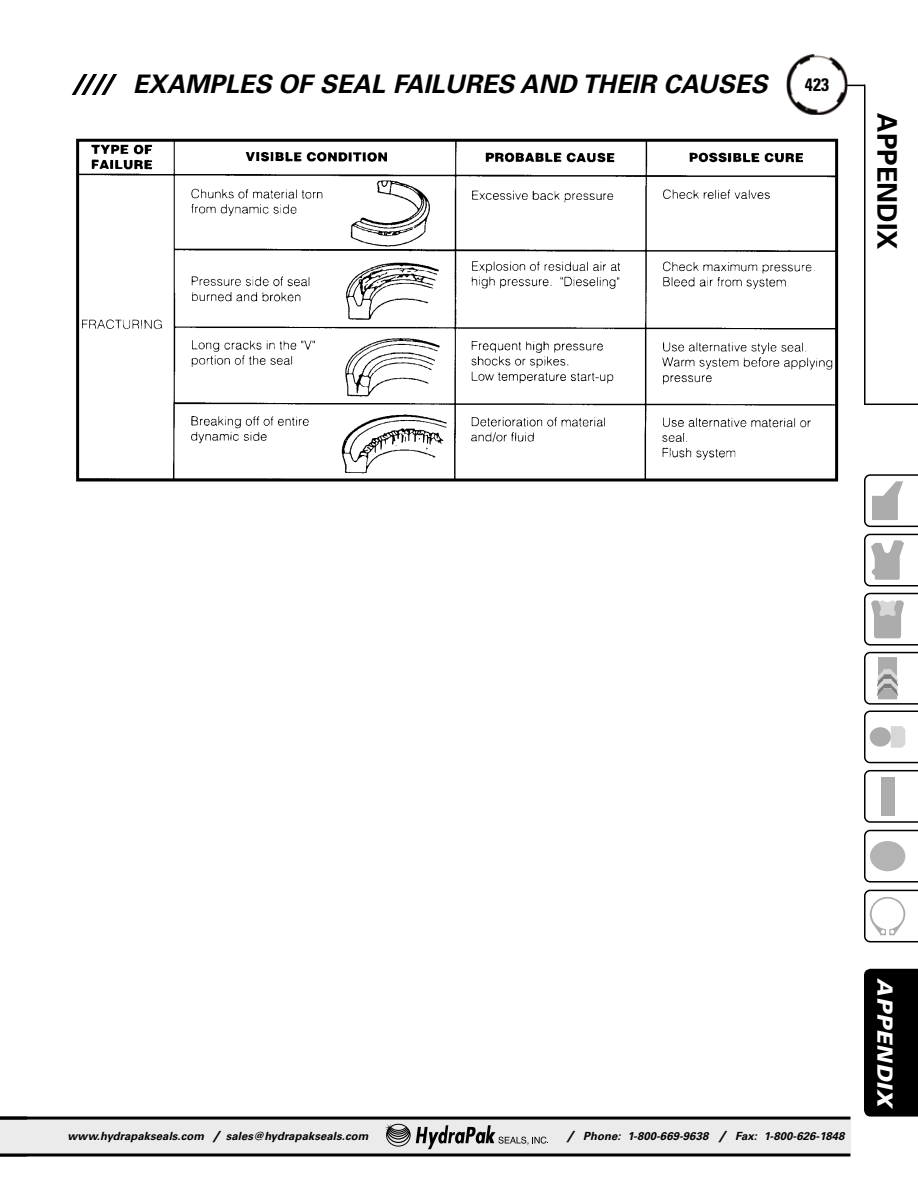
<style>
.page{position:relative;width:918px;height:1188px;background:#fff}
.page>*{position:absolute;margin:0;border:0;box-sizing:border-box;transform-origin:0 0}
.t1{font:700 27px "Univers LT Pro 65";color:#000}
.t2{font:italic 700 25.5px "Univers LT Pro 65";color:#000}
.t3{font:italic 900 21px "Univers LT Pro 75";color:#fff}
.t4{font:700 condensed 18px "Univers LT Pro";color:#000}
.t5{font:italic 700 11.25px "Univers LT Pro 65";letter-spacing:.01em;color:#000}
.s1{font-family:"Univers LT Pro";font-stretch:expanded;font-size:15px}
</style>
<div class="page">
<img style="left:80px;top:143px;width:754px;height:335px">
<div style="left:76px;top:139px;width:762px;height:343px;border:3px solid #000"></div>
<div style="left:0;top:1120px;width:850px;height:34px;background:#ebebeb"></div>
<hr style="left:0;top:1117px;width:850px;height:3px;background:#000">
<hr style="left:0;top:1154px;width:850px;height:2px;background:#000">
<svg style="left:385px;top:1123px;width:163px;height:26px"></svg>
<hr style="left:864px;top:85px;width:2px;height:320px;background:#000">
<hr style="left:865px;top:404px;width:53px;height:1px;background:#000">
<img style="left:786px;top:54px;width:62px;height:61px">
<svg style="left:846px;top:85px;width:18px;height:1px"></svg>
<div style="left:864px;top:969px;width:54px;height:148px;background:#000"></div>
<svg style="left:864px;top:711px;width:54px;height:52px"></svg>
<div style="left:870px;top:727px;width:21px;height:20px;background:#acacac;border-radius:50%"></div>
<svg style="left:864px;top:890px;width:54px;height:52px"></svg>
<svg style="left:864px;top:830px;width:54px;height:53px"></svg>
<div style="left:870px;top:841px;width:35px;height:30px;background:#b4b4b4;border-radius:50%"></div>
<svg style="left:864px;top:770px;width:54px;height:53px"></svg>
<div style="left:881px;top:777px;width:13px;height:39px;background:#acacac"></div>
<svg style="left:864px;top:593px;width:54px;height:53px"></svg>
<svg style="left:864px;top:652px;width:54px;height:53px"></svg>
<svg style="left:864px;top:534px;width:54px;height:52px"></svg>
<svg style="left:864px;top:474px;width:54px;height:53px"></svg>
<svg style="left:71px;top:74px;width:46px;height:21px"></svg>
<h2 class="t2" style="left:133px;top:69px;width:636px">EXAMPLES OF SEAL FAILURES AND THEIR CAUSES</h2>
<h3 class="t4" style="left:805px;top:73px;width:26px">423</h3>
<h1 class="t1" style="left:903px;top:113px;width:138px;rotate:90deg">appendix</h1>
<p class="t5" style="left:68px;top:1130px;width:302px">www.hydrapakseals.com <span class="s1">/</span> sales@hydrapakseals.com</p>
<p class="t5" style="left:566px;top:1130px;width:280px"><span class="s1">/</span> Phone: 1-800-669-9638 <span class="s1">/</span> Fax: 1-800-626-1848</p>
<h3 class="t3" style="left:898px;top:978px;width:133px;rotate:90deg">APPENDIX</h3>
</div>
